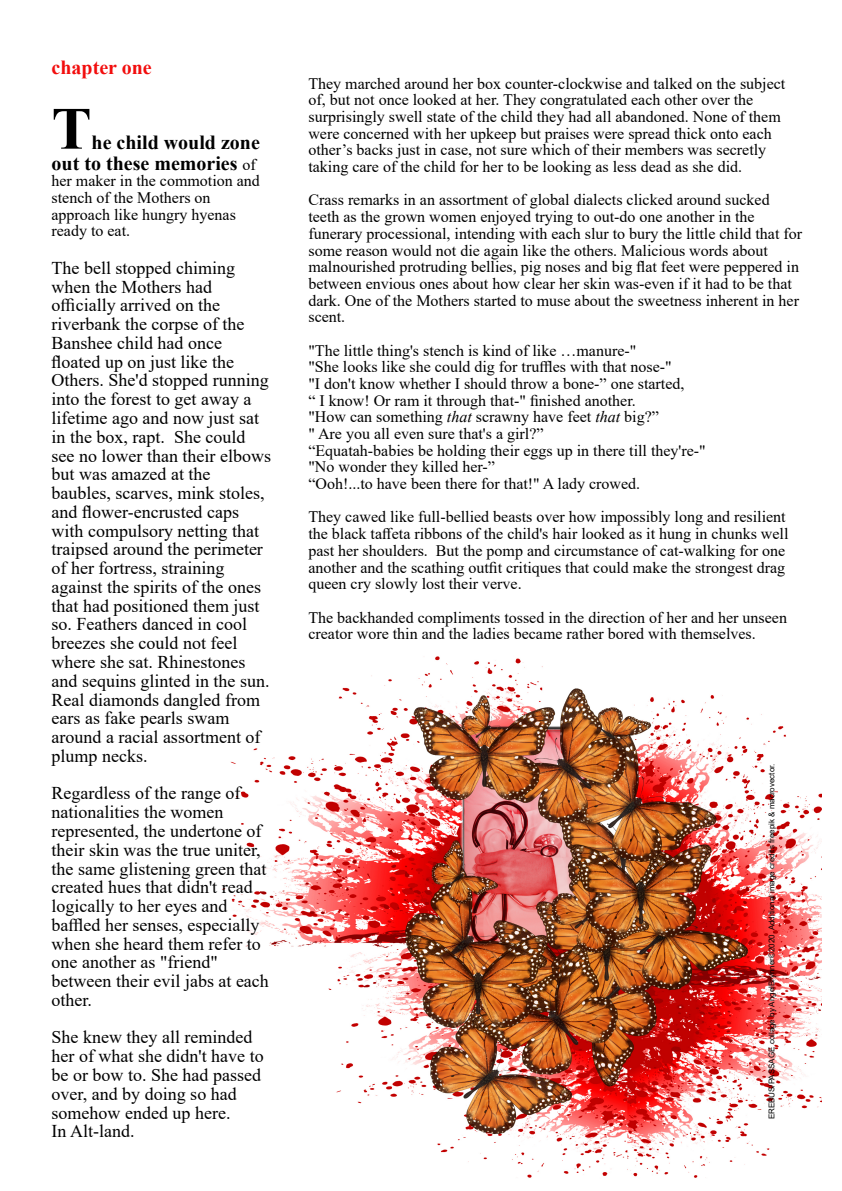
<style>
.page{position:relative;width:842px;height:1191px;background:#fff}
.page>*{position:absolute;margin:0;border:0;box-sizing:border-box;transform-origin:0 0}
.t1{font:700 60px "Times New Roman";color:#000}
.t2{font:700 20px/20.8px "Times New Roman";color:#000;text-align:right}
.t3{font:700 20px "Times New Roman";color:#f20d0d}
.t4{font:18px/18.8px "Times New Roman";color:#000}
.t5{font:16px/16.7px "Times New Roman";color:#000}
.t6{font:8px "Arial";color:#000}
.s1{font-weight:400;font-size:16px}
.s2{font-style:italic}
</style>
<div class="page">
<img style="left:222px;top:656px;width:599px;height:522px">
<p class="t3" style="left:52px;top:61px;width:102px">chapter one</p>
<h1 class="t1" style="left:52px;top:108px;width:42px">T</h1>
<p class="t2" style="left:52px;top:134px;width:210px">he child would zone<br>out to these memories <span class="s1">of</span></p>
<p class="t5" style="left:52px;top:174px;width:210px">her maker in the commotion and stench of the Mothers on approach like hungry hyenas ready to eat.</p>
<p class="t4" style="left:52px;top:260px;width:221px">The bell stopped chiming when the Mothers had officially arrived on the riverbank the corpse of the<br>Banshee child had once floated up on just like the<br>Others. She'd stopped running into the forest to get away a lifetime ago and now just sat in the box, rapt. She could see no lower than their elbows but was amazed at the baubles, scarves, mink stoles, and flower-encrusted caps with compulsory netting that traipsed around the perimeter of her fortress, straining against the spirits of the ones that had positioned them just so. Feathers danced in cool breezes she could not feel where she sat. Rhinestones and sequins glinted in the sun.<br>Real diamonds dangled from ears as fake pearls swam around a racial assortment of plump necks.</p>
<p class="t4" style="left:52px;top:785px;width:219px">Regardless of the range of nationalities the women represented, the undertone of their skin was the true uniter, the same glistening green that created hues that didn't read logically to her eyes and baffled her senses, especially when she heard them refer to one another as "friend" between their evil jabs at each other.</p>
<p class="t4" style="left:52px;top:1029px;width:214px">She knew they all reminded her of what she didn't have to be or bow to. She had passed over, and by doing so had somehow ended up here.<br>In Alt-land.</p>
<p class="t5" style="left:308px;top:76px;width:478px">They marched around her box counter-clockwise and talked on the subject of, but not once looked at her. They congratulated each other over the surprisingly swell state of the child they had all abandoned. None of them were concerned with her upkeep but praises were spread thick onto each other’s backs just in case, not sure which of their members was secretly taking care of the child for her to be looking as less dead as she did.</p>
<p class="t5" style="left:308px;top:193px;width:495px">Crass remarks in an assortment of global dialects clicked around sucked teeth as the grown women enjoyed trying to out-do one another in the funerary processional, intending with each slur to bury the little child that for some reason would not die again like the others. Malicious words about malnourished protruding bellies, pig noses and big flat feet were peppered in between envious ones about how clear her skin was-even if it had to be that dark. One of the Mothers started to muse about the sweetness inherent in her scent.</p>
<p class="t5" style="left:308px;top:343px;width:399px">"The little thing's stench is kind of like …manure-"<br>"She looks like she could dig for truffles with that nose-"<br>"I don't know whether I should throw a bone-” one started,<br>“ I know! Or ram it through that-" finished another.<br>"How can something <span class="s2">that</span> scrawny have feet <span class="s2">that</span> big?”<br>" Are you all even sure that's a girl?”<br>“Equatah-babies be holding their eggs up in there till they're-" "No wonder they killed her-”<br>“Ooh!...to have been there for that!" A lady crowed.</p>
<p class="t5" style="left:308px;top:510px;width:481px">They cawed like full-bellied beasts over how impossibly long and resilient the black taffeta ribbons of the child's hair looked as it hung in chunks well past her shoulders. But the pomp and circumstance of cat-walking for one another and the scathing outfit critiques that could make the strongest drag queen cry slowly lost their verve.</p>
<p class="t5" style="left:308px;top:610px;width:480px">The backhanded compliments tossed in the direction of her and her unseen creator wore thin and the ladies became rather bored with themselves.</p>
<p class="t6" style="left:768px;top:1119px;width:357px;rotate:-90deg">EREBUS/PASSAGE collage by AngelBrynner©2020. Additional image credits freepik &amp; macrovector.</p>
</div>
